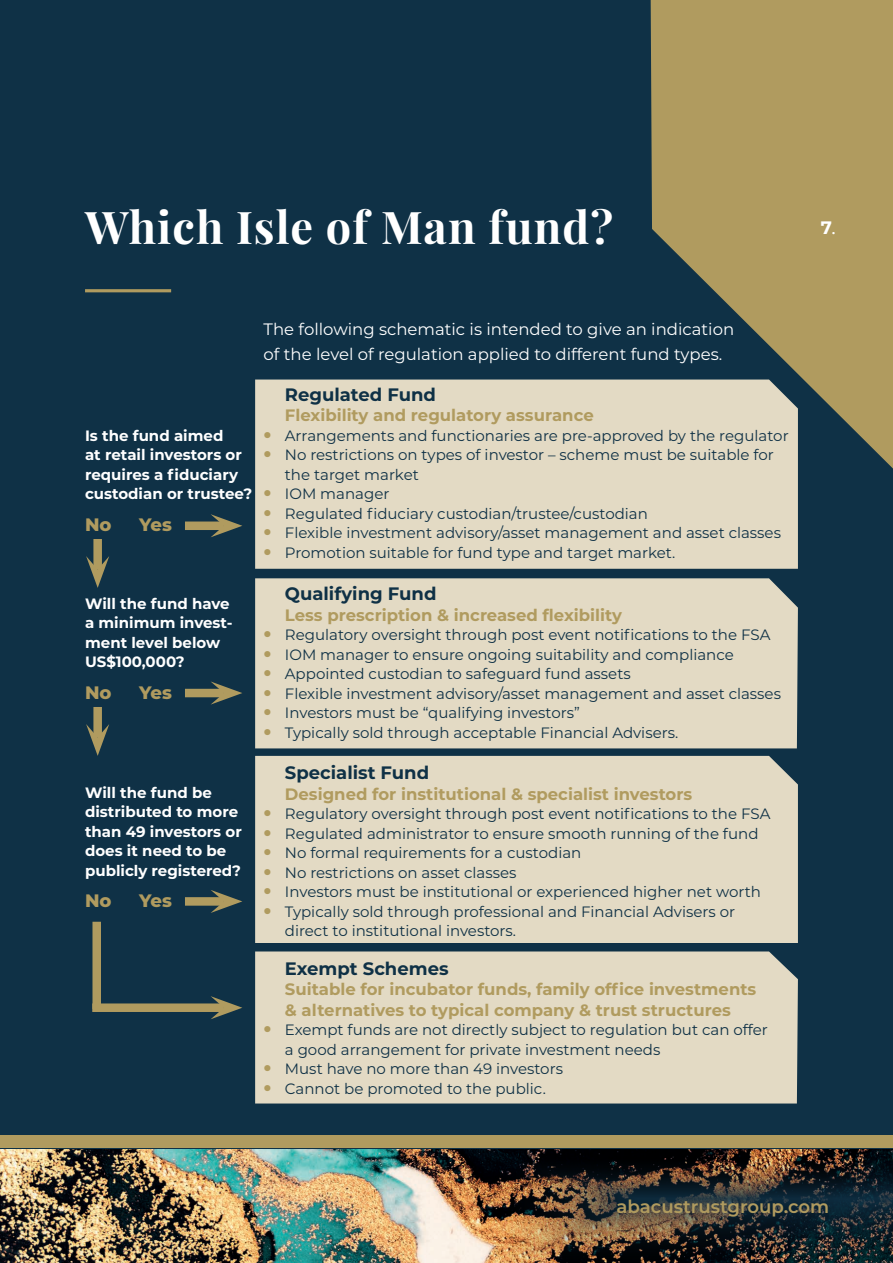
<style>
.page{position:relative;width:893px;height:1263px;background:#fff}
.page>*{position:absolute;margin:0;border:0;box-sizing:border-box;transform-origin:0 0}
.t1{font:700 45px "Playfair Display";letter-spacing:.025em;color:#fff}
.t2{font:600 18.15px "Montserrat";color:#b09b5f}
.t3{font:700 18px "Montserrat";color:#0f3146}
.t4{font:800 18px "Montserrat";color:#b09b5f}
.t5{font:700 18px "Montserrat";color:#fff}
.t6{font:700 16.5px/20.2px "Montserrat";color:#b09b5f}
.t7{font:16.5px/25.5px "Montserrat";color:#fff}
.t8{font:15px/19.5px "Montserrat";color:#0f3146}
.t9{font:700 15px/19.5px "Montserrat";color:#fff}
.s1{font-weight:800;font-size:21px;color:#b09b5f}
.s2{font-family:"Aileron";font-weight:400}
</style>
<div class="page">
<img style="left:0;top:1148px;width:893px;height:115px">
<div style="left:0;top:0;width:893px;height:1148px;background:#0f3146"></div>
<svg style="left:651px;top:0;width:242px;height:469px;fill:#b09b5f"></svg>
<div style="left:0;top:1135px;width:893px;height:13px;background:#b09b5f"></div>
<img style="left:480px;top:1152px;width:413px;height:111px">
<div style="left:255px;top:379px;width:543px;height:190px;background:#e3dac4"></div>
<div style="left:255px;top:578px;width:543px;height:170px;background:#e3dac4"></div>
<div style="left:255px;top:756px;width:543px;height:187px;background:#e3dac4"></div>
<div style="left:255px;top:951px;width:543px;height:152px;background:#e3dac4"></div>
<div style="left:185px;top:521px;width:39px;height:9px;background:#b09b5f"></div>
<svg style="left:211px;top:514px;width:31px;height:23px"></svg>
<div style="left:185px;top:689px;width:39px;height:8px;background:#b09b5f"></div>
<svg style="left:211px;top:681px;width:31px;height:24px"></svg>
<div style="left:93px;top:539px;width:9px;height:30px;background:#b09b5f"></div>
<svg style="left:86px;top:556px;width:23px;height:32px"></svg>
<div style="left:93px;top:707px;width:9px;height:30px;background:#b09b5f"></div>
<svg style="left:86px;top:724px;width:23px;height:32px"></svg>
<div style="left:185px;top:897px;width:39px;height:9px;background:#b09b5f"></div>
<svg style="left:211px;top:890px;width:31px;height:23px"></svg>
<hr style="left:85px;top:289px;width:86px;height:3px;background:#b09b5f">
<div style="left:92px;top:1003px;width:132px;height:9px;background:#b09b5f"></div>
<svg style="left:211px;top:996px;width:31px;height:23px"></svg>
<div style="left:92px;top:922px;width:9px;height:87px;background:#b09b5f"></div>
<h1 class="t1" style="left:85px;top:199px;width:530px">Which Isle of Man fund?</h1>
<p class="t9" style="left:85px;top:425px;width:169px">Is the fund aimed<br>at retail investors or requires a fiduciary custodian or trustee?</p>
<p class="t4" style="left:85px;top:511px;width:28px">No</p>
<p class="t4" style="left:139px;top:511px;width:34px">Yes</p>
<p class="t9" style="left:85px;top:593px;width:149px">Will the fund have a minimum invest&shy;ment level below<br>US$100,000?</p>
<p class="t4" style="left:85px;top:679px;width:28px">No</p>
<p class="t4" style="left:139px;top:679px;width:34px">Yes</p>
<p class="t9" style="left:85px;top:782px;width:158px">Will the fund be distributed to more than 49 investors or does it need to be publicly registered?</p>
<p class="t4" style="left:85px;top:888px;width:28px">No</p>
<p class="t4" style="left:139px;top:888px;width:34px">Yes</p>
<p class="t7" style="left:264px;top:316px;width:472px">The following schematic is intended to give an indication of the level of regulation applied to different fund types.</p>
<p class="t3" style="left:285px;top:382px;width:153px">Regulated Fund</p>
<p class="t6" style="left:285px;top:405px;width:310px">Flexibility and regulatory assurance</p>
<p class="t8" style="left:264px;top:425px;width:526px"><span class="s1">•</span> Arrangements and functionaries are pre-approved by the regulator</p>
<p class="t8" style="left:285px;top:445px;width:490px;text-indent:-21px"><span class="s1">•</span> No restrictions on types of investor – scheme must be suitable for the target market</p>
<p class="t8" style="left:264px;top:484px;width:127px"><span class="s1">•</span> IOM manager</p>
<p class="t8" style="left:264px;top:503px;width:386px"><span class="s1">•</span> Regulated fiduciary custodian/trustee/custodian</p>
<p class="t8" style="left:264px;top:523px;width:519px"><span class="s1">•</span> Flexible investment advisory/asset management and asset classes</p>
<p class="t8" style="left:264px;top:542px;width:413px"><span class="s1">•</span> Promotion suitable for fund type and target market.</p>
<p class="t3" style="left:285px;top:581px;width:153px">Qualifying Fund</p>
<p class="t6" style="left:285px;top:604px;width:339px">Less prescription &amp; increased flexibility</p>
<p class="t8" style="left:264px;top:624px;width:508px"><span class="s1">•</span> Regulatory oversight through post event notifications to the FSA</p>
<p class="t8" style="left:264px;top:644px;width:472px"><span class="s1">•</span> IOM manager to ensure ongoing suitability and compliance</p>
<p class="t8" style="left:264px;top:663px;width:369px"><span class="s1">•</span> Appointed custodian to safeguard fund assets</p>
<p class="t8" style="left:264px;top:683px;width:519px"><span class="s1">•</span> Flexible investment advisory/asset management and asset classes</p>
<p class="t8" style="left:264px;top:702px;width:318px"><span class="s1">•</span> Investors must be “qualifying investors”</p>
<p class="t8" style="left:264px;top:722px;width:416px"><span class="s1">•</span> Typically sold through acceptable Financial Advisers.</p>
<p class="t3" style="left:285px;top:760px;width:146px">Specialist Fund</p>
<p class="t6" style="left:285px;top:783px;width:409px">Designed for institutional &amp; specialist investors</p>
<p class="t8" style="left:264px;top:803px;width:508px"><span class="s1">•</span> Regulatory oversight through post event notifications to the FSA</p>
<p class="t8" style="left:264px;top:823px;width:496px"><span class="s1">•</span> Regulated administrator to ensure smooth running of the fund</p>
<p class="t8" style="left:264px;top:842px;width:319px"><span class="s1">•</span> No formal requirements for a custodian</p>
<p class="t8" style="left:264px;top:862px;width:254px"><span class="s1">•</span> No restrictions on asset classes</p>
<p class="t8" style="left:264px;top:881px;width:499px"><span class="s1">•</span> Investors must be institutional or experienced higher net worth</p>
<p class="t8" style="left:285px;top:901px;width:452px;text-indent:-21px"><span class="s1">•</span> Typically sold through professional and Financial Advisers or direct to institutional investors.</p>
<p class="t3" style="left:285px;top:956px;width:165px">Exempt Schemes</p>
<p class="t6" style="left:285px;top:978px;width:473px">Suitable for incubator funds, family office investments &amp; alternatives to typical company &amp; trust structures</p>
<p class="t8" style="left:285px;top:1019px;width:484px;text-indent:-21px"><span class="s1">•</span> Exempt funds are not directly subject to regulation but can offer a good arrangement for private investment needs</p>
<p class="t8" style="left:264px;top:1058px;width:301px"><span class="s1">•</span> Must have no more than 49 investors</p>
<p class="t8" style="left:264px;top:1078px;width:284px"><span class="s1">•</span> Cannot be promoted to the public.</p>
<p class="t5" style="left:821px;top:215px;width:17px">7<span class="s2">.</span></p>
<p class="t2" style="left:617px;top:1193px;width:214px">abacustrustgroup.com</p>
</div>
